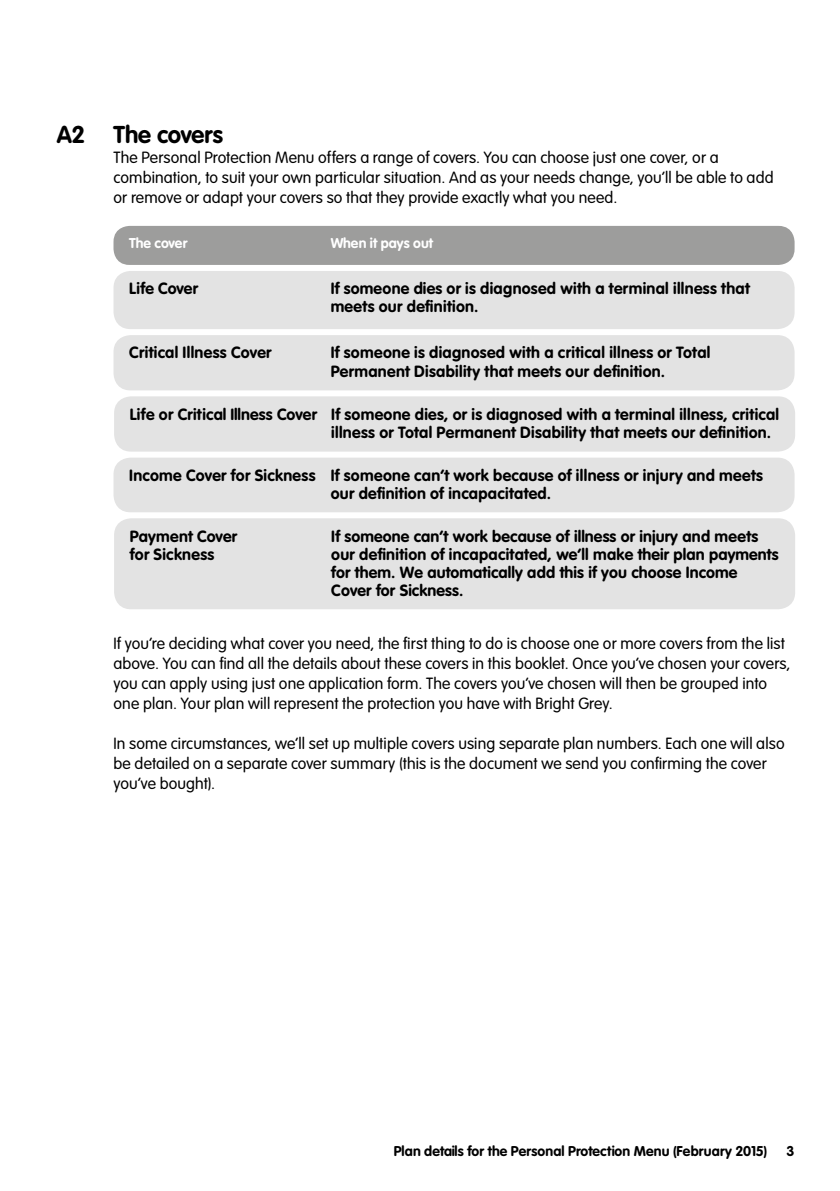
<style>
.page{position:relative;width:840px;height:1191px;background:#fff}
.page>*{position:absolute;margin:0;border:0;box-sizing:border-box;transform-origin:0 0}
.t1{font:700 24px "VAG Rounded LT";letter-spacing:-.01em;color:#000}
.t2{font:300 16px/20px "VAG Rounded LT";letter-spacing:.01em;color:#000}
.t3{font:700 16px/18px "VAG Rounded LT";letter-spacing:.02em;color:#000}
.t4{font:700 14px "VAG Rounded LT";letter-spacing:.01em;color:#000}
.t5{font:700 14px "VAG Rounded LT";color:#fff}
</style>
<div class="page">
<div style="left:113px;top:226px;width:681px;height:39px;background:#9d9d9c;border-radius:16px"></div>
<div style="left:113px;top:271px;width:681px;height:58px;background:#e3e3e3;border-radius:17px"></div>
<div style="left:113px;top:457px;width:681px;height:55px;background:#e3e3e3;border-radius:17px"></div>
<div style="left:114px;top:396px;width:680px;height:55px;background:#e3e3e3;border-radius:17px"></div>
<div style="left:114px;top:518px;width:680px;height:91px;background:#e3e3e3;border-radius:17px"></div>
<div style="left:113px;top:335px;width:681px;height:55px;background:#e3e3e3;border-radius:17px"></div>
<h1 class="t1" style="left:57px;top:120px;width:168px">A2 The covers</h1>
<p class="t2" style="left:113px;top:148px;width:661px">The Personal Protection Menu offers a range of covers. You can choose just one cover, or a combination, to suit your own particular situation. And as your needs change, you’ll be able to add or remove or adapt your covers so that they provide exactly what you need.</p>
<p class="t5" style="left:129px;top:235px;width:60px">The cover</p>
<p class="t5" style="left:330px;top:235px;width:104px">When it pays out</p>
<p class="t3" style="left:129px;top:280px;width:70px">Life Cover</p>
<p class="t3" style="left:330px;top:280px;width:420px">If someone dies or is diagnosed with a terminal illness that meets our definition.</p>
<p class="t3" style="left:129px;top:344px;width:144px">Critical Illness Cover</p>
<p class="t3" style="left:330px;top:344px;width:381px">If someone is diagnosed with a critical illness or Total<br>Permanent Disability that meets our definition.</p>
<p class="t3" style="left:331px;top:406px;width:449px;text-indent:-201px">Life or Critical Illness Cover If someone dies, or is diagnosed with a terminal illness, critical illness or Total Permanent Disability that meets our definition.</p>
<p class="t3" style="left:330px;top:467px;width:433px;text-indent:-201px">Income Cover for Sickness If someone can’t work because of illness or injury and meets our definition of incapacitated.</p>
<p class="t3" style="left:130px;top:527px;width:109px">Payment Cover for Sickness</p>
<p class="t3" style="left:331px;top:527px;width:448px">If someone can’t work because of illness or injury and meets our definition of incapacitated, we’ll make their plan payments for them. We automatically add this if you choose Income Cover for Sickness.</p>
<p class="t2" style="left:113px;top:634px;width:678px">If you’re deciding what cover you need, the first thing to do is choose one or more covers from the list above. You can find all the details about these covers in this booklet. Once you’ve chosen your covers, you can apply using just one application form. The covers you’ve chosen will then be grouped into one plan. Your plan will represent the protection you have with Bright Grey.</p>
<p class="t2" style="left:113px;top:734px;width:672px">In some circumstances, we’ll set up multiple covers using separate plan numbers. Each one will also be detailed on a separate cover summary (this is the document we send you confirming the cover you’ve bought).</p>
<p class="t4" style="left:393px;top:1143px;width:375px">Plan details for the Personal Protection Menu (February 2015)</p>
<p class="t4" style="left:786px;top:1143px;width:10px">3</p>
</div>
